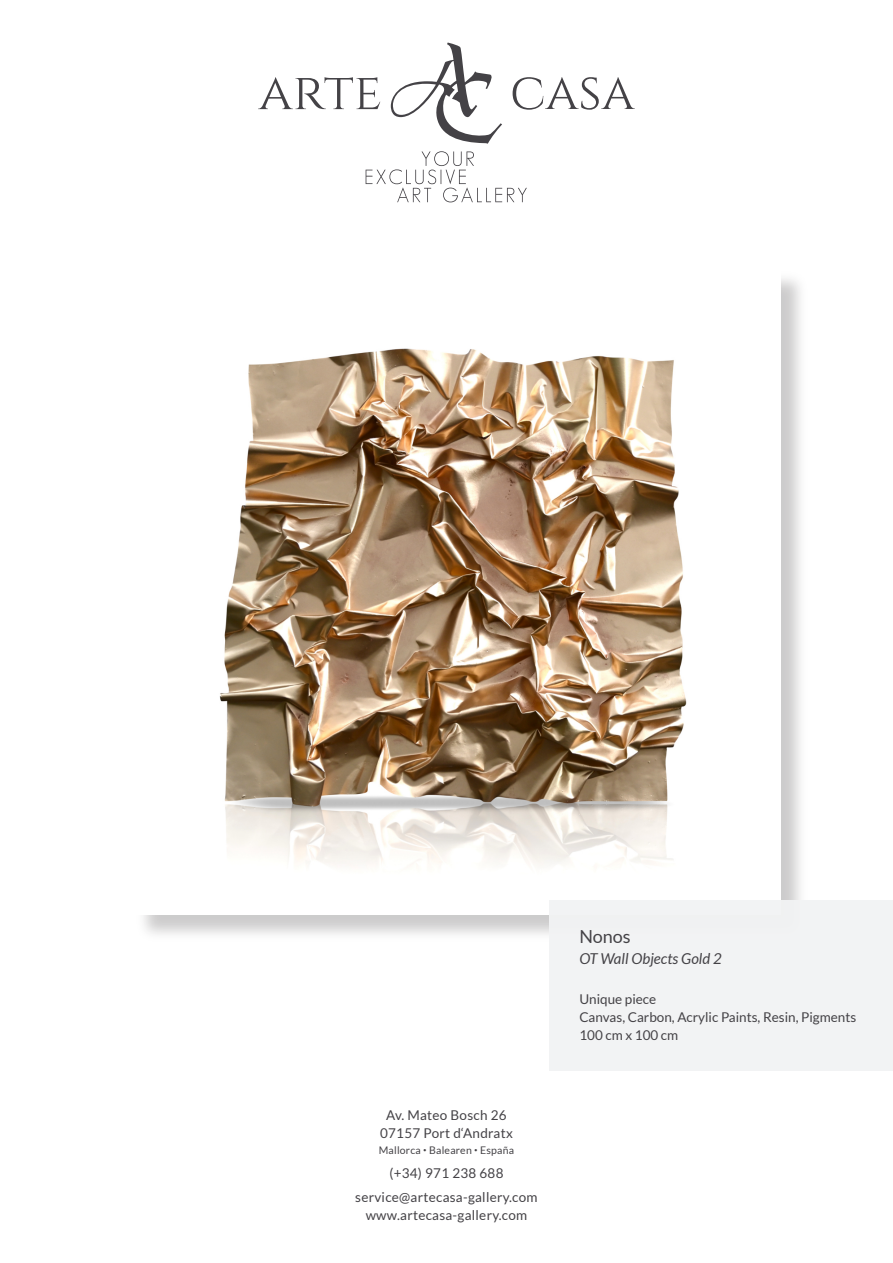
<style>
.page{position:relative;width:893px;height:1263px;background:#fff}
.page>*{position:absolute;margin:0;border:0;box-sizing:border-box;transform-origin:0 0}
.t1{font:18px "Lato";color:#444246}
.t2{font:italic 15px "Lato";color:#444246}
.t3{font:13.5px/18px "Lato";letter-spacing:.02em;color:#444246;text-align:center}
.t4{font:13.5px/18px "Lato";color:#444246}
.t5{font:10.5px "Lato";letter-spacing:.02em;color:#444246}
</style>
<div class="page">
<svg style="left:513px;top:77px;width:122px;height:33px"></svg>
<svg style="left:258px;top:77px;width:122px;height:32px"></svg>
<svg style="left:391px;top:43px;width:111px;height:101px"></svg>
<svg style="left:366px;top:151px;width:161px;height:51px"></svg>
<img style="left:219px;top:348px;width:468px;height:567px">
<div style="left:550px;top:900px;width:343px;height:170px;background:#f2f3f4"></div>
<p class="t3" style="left:380px;top:1107px;width:134px">Av. Mateo Bosch 26<br>07157 Port d‘Andratx</p>
<p class="t5" style="left:379px;top:1145px;width:137px">Mallorca <sup>•</sup> Balearen <sup>•</sup> España</p>
<p class="t3" style="left:355px;top:1161px;width:184px;line-height:24px">(+34) 971 238 688 service@artecasa-gallery.com</p>
<p class="t3" style="left:366px;top:1206px;width:163px">www.artecasa-gallery.com</p>
<h1 class="t1" style="left:579px;top:929px;width:53px">Nonos</h1>
<p class="t2" style="left:579px;top:952px;width:144px">OT Wall Objects Gold 2</p>
<p class="t4" style="left:579px;top:990px;width:278px">Unique piece<br>Canvas, Carbon, Acrylic Paints, Resin, Pigments<br>100 cm x 100 cm</p>
</div>
